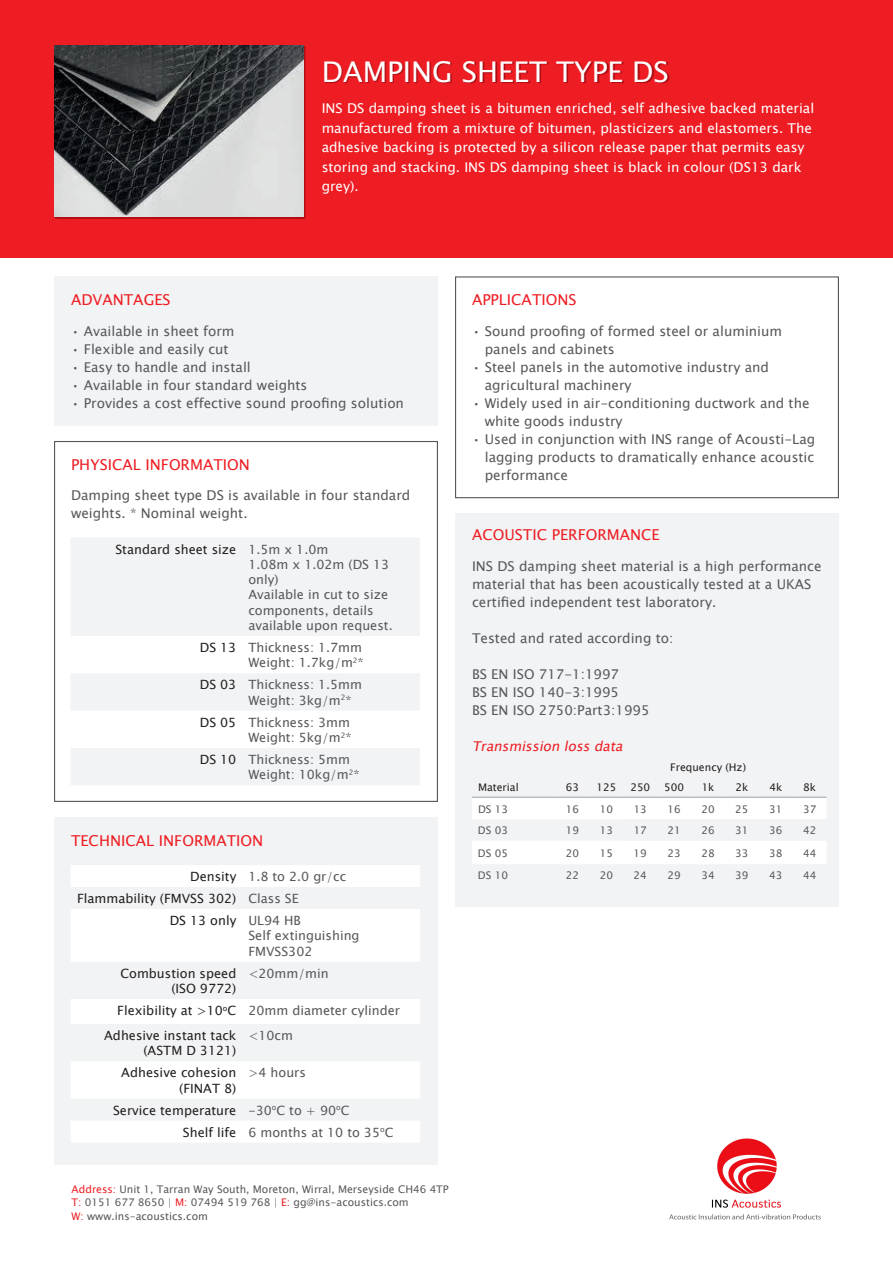
<style>
.page{position:relative;width:893px;height:1263px;background:#fff}
.page>*{position:absolute;margin:0;border:0;box-sizing:border-box;transform-origin:0 0}
.t1{font:28.5px "Lucida Sans Unicode";color:#fff}
.t2{font:15px "Lucida Sans Unicode";color:#ee1d23}
.t3{font:13.5px/18px "Lucida Sans Unicode";color:#57585a}
.t4{font:13.5px/19.5px "Lucida Sans Unicode";color:#fff}
.t5{font:italic 13.5px "Lucida Sans Unicode";color:#ee1d23}
.t6{font:12.75px/15.3px "Lucida Sans Unicode";color:#57585a}
.t7{font:12.75px/15.3px "Lucida Sans Unicode";color:#231f20;text-align:right}
.t8{font:10.5px/13.5px "Lucida Sans Unicode";color:#57585a}
.t9{font:10.5px "Lucida Sans Unicode";color:#231f20}
.s1{color:#ee2026}
</style>
<div class="page">
<div style="left:0;top:0;width:893px;height:257px;background:#ee1d23"></div>
<svg style="left:325px;top:62px;width:345px;height:22px"></svg>
<div style="left:54px;top:276px;width:384px;height:150px;background:#f2f3f4"></div>
<div style="left:455px;top:513px;width:384px;height:393px;background:#f2f3f4"></div>
<div style="left:54px;top:817px;width:384px;height:347px;background:#f2f3f4"></div>
<svg style="left:71px;top:538px;width:349px;height:247px;fill:#f2f3f4"></svg>
<svg style="left:71px;top:865px;width:349px;height:277px;fill:#fff"></svg>
<svg style="left:472px;top:798px;width:354px;height:66px"></svg>
<hr style="left:472px;top:797px;width:84px;height:1px;background:#a8a9ad">
<hr style="left:556px;top:797px;width:33px;height:1px;background:#a8a9ad">
<hr style="left:589px;top:797px;width:34px;height:1px;background:#a8a9ad">
<hr style="left:623px;top:797px;width:34px;height:1px;background:#a8a9ad">
<hr style="left:657px;top:797px;width:34px;height:1px;background:#a8a9ad">
<hr style="left:691px;top:797px;width:34px;height:1px;background:#a8a9ad">
<hr style="left:725px;top:797px;width:34px;height:1px;background:#a8a9ad">
<hr style="left:759px;top:797px;width:34px;height:1px;background:#a8a9ad">
<hr style="left:793px;top:797px;width:34px;height:1px;background:#a8a9ad">
<div style="left:54px;top:441px;width:384px;height:361px;border:1px solid #57585a"></div>
<div style="left:455px;top:276px;width:384px;height:222px;border:1px solid #57585a"></div>
<img style="left:54px;top:45px;width:250px;height:172px">
<img style="left:669px;top:1138px;width:152px;height:82px">
<p class="t1" style="left:322px;top:49px;width:349px">DAMPING SHEET TYPE DS</p>
<p class="t4" style="left:322px;top:99px;width:494px">INS DS damping sheet is a bitumen enriched, self adhesive backed material manufactured from a mixture of bitumen, plasticizers and elastomers. The adhesive backing is protected by a silicon release paper that permits easy storing and stacking. INS DS damping sheet is black in colour (DS13 dark grey).</p>
<p class="t2" style="left:71px;top:288px;width:101px">ADVANTAGES</p>
<p class="t3" style="left:71px;top:322px;width:165px">• Available in sheet form</p>
<p class="t3" style="left:71px;top:340px;width:159px">• Flexible and easily cut</p>
<p class="t3" style="left:71px;top:358px;width:181px">• Easy to handle and install</p>
<p class="t3" style="left:71px;top:376px;width:238px">• Available in four standard weights</p>
<p class="t3" style="left:71px;top:394px;width:334px">• Provides a cost effective sound proofing solution</p>
<p class="t2" style="left:71px;top:452px;width:180px">PHYSICAL INFORMATION</p>
<p class="t3" style="left:71px;top:487px;width:341px">Damping sheet type DS is available in four standard weights. * Nominal weight.</p>
<p class="t7" style="left:115px;top:541px;width:122px">Standard sheet size</p>
<p class="t6" style="left:248px;top:541px;width:146px">1.5m x 1.0m<br>1.08m x 1.02m (DS 13 only)<br>Available in cut to size components, details available upon request.</p>
<p class="t7" style="left:200px;top:640px;width:38px">DS 13</p>
<p class="t6" style="left:248px;top:640px;width:117px">Thickness: 1.7mm<br>Weight: 1.7kg/m<sup>2</sup>*</p>
<p class="t7" style="left:200px;top:677px;width:38px">DS 03</p>
<p class="t6" style="left:248px;top:677px;width:115px">Thickness: 1.5mm<br>Weight: 3kg/m<sup>2</sup>*</p>
<p class="t7" style="left:200px;top:714px;width:38px">DS 05</p>
<p class="t6" style="left:248px;top:714px;width:105px">Thickness: 3mm<br>Weight: 5kg/m<sup>2</sup>*</p>
<p class="t7" style="left:200px;top:752px;width:38px">DS 10</p>
<p class="t6" style="left:248px;top:752px;width:113px">Thickness: 5mm<br>Weight: 10kg/m<sup>2</sup>*</p>
<p class="t2" style="left:71px;top:829px;width:194px">TECHNICAL INFORMATION</p>
<p class="t7" style="left:190px;top:869px;width:48px">Density</p>
<p class="t6" style="left:248px;top:869px;width:99px">1.8 to 2.0 gr/cc</p>
<p class="t7" style="left:77px;top:891px;width:161px">Flammability (FMVSS 302)</p>
<p class="t6" style="left:248px;top:891px;width:52px">Class SE</p>
<p class="t7" style="left:170px;top:913px;width:68px">DS 13 only</p>
<p class="t6" style="left:248px;top:913px;width:113px">UL94 HB<br>Self extinguishing<br>FMVSS302</p>
<p class="t7" style="left:120px;top:965px;width:117px">Combustion speed (ISO 9772)</p>
<p class="t6" style="left:248px;top:965px;width:82px">&lt;20mm/min</p>
<p class="t7" style="left:117px;top:1003px;width:121px">Flexibility at &gt;10<sup>o</sup>C</p>
<p class="t6" style="left:248px;top:1003px;width:153px">20mm diameter cylinder</p>
<p class="t7" style="left:104px;top:1028px;width:134px">Adhesive instant tack (ASTM D 3121)</p>
<p class="t6" style="left:248px;top:1028px;width:46px">&lt;10cm</p>
<p class="t7" style="left:121px;top:1065px;width:117px">Adhesive cohesion (FINAT 8)</p>
<p class="t6" style="left:248px;top:1065px;width:59px">&gt;4 hours</p>
<p class="t7" style="left:113px;top:1102px;width:125px">Service temperature</p>
<p class="t6" style="left:248px;top:1102px;width:103px">-30<sup>o</sup>C to + 90<sup>o</sup>C</p>
<p class="t7" style="left:183px;top:1124px;width:55px">Shelf life</p>
<p class="t6" style="left:248px;top:1124px;width:147px">6 months at 10 to 35<sup>o</sup>C</p>
<p class="t8" style="left:72px;top:1182px;width:379px"><span class="s1">Address:</span> Unit 1, Tarran Way South, Moreton, Wirral, Merseyside CH46 4TP<br><span class="s1">T:</span> 0151 677 8650 | <span class="s1">M:</span> 07494 519 768 | <span class="s1">E:</span> gg@ins-acoustics.com<br><span class="s1">W:</span> www.ins-acoustics.com</p>
<p class="t2" style="left:472px;top:288px;width:106px">APPLICATIONS</p>
<p class="t3" style="left:485px;top:322px;width:299px;text-indent:-13px">• Sound proofing of formed steel or aluminium panels and cabinets</p>
<p class="t3" style="left:485px;top:358px;width:286px;text-indent:-13px">• Steel panels in the automotive industry and agricultural machinery</p>
<p class="t3" style="left:485px;top:394px;width:326px;text-indent:-13px">• Widely used in air-conditioning ductwork and the white goods industry</p>
<p class="t3" style="left:485px;top:430px;width:332px;text-align:justify;text-indent:-13px">• Used in conjunction with INS range of Acousti-Lag lagging products to dramatically enhance acoustic performance</p>
<p class="t2" style="left:472px;top:523px;width:189px">ACOUSTIC PERFORMANCE</p>
<p class="t3" style="left:472px;top:557px;width:351px">INS DS damping sheet material is a high performance material that has been acoustically tested at a UKAS certified independent test laboratory.</p>
<p class="t3" style="left:472px;top:629px;width:203px">Tested and rated according to:</p>
<p class="t3" style="left:472px;top:665px;width:149px">BS EN ISO 717-1:1997</p>
<p class="t3" style="left:472px;top:683px;width:149px">BS EN ISO 140-3:1995</p>
<p class="t3" style="left:472px;top:701px;width:179px">BS EN ISO 2750:Part3:1995</p>
<p class="t5" style="left:472px;top:735px;width:156px">Transmission lossdata</p>
<p class="t9" style="left:478px;top:779px;width:42px">Material</p>
<p class="t9" style="left:670px;top:759px;width:77px">Frequency (Hz)</p>
<p class="t9" style="left:566px;top:779px;width:15px">63</p>
<p class="t9" style="left:596px;top:779px;width:21px">125</p>
<p class="t9" style="left:630px;top:779px;width:21px">250</p>
<p class="t9" style="left:664px;top:779px;width:21px">500</p>
<p class="t9" style="left:702px;top:779px;width:14px">1k</p>
<p class="t9" style="left:736px;top:779px;width:14px">2k</p>
<p class="t9" style="left:769px;top:779px;width:14px">4k</p>
<p class="t9" style="left:803px;top:779px;width:14px">8k</p>
<p class="t8" style="left:478px;top:802px;width:32px">DS 13</p>
<p class="t8" style="left:566px;top:802px;width:15px">16</p>
<p class="t8" style="left:600px;top:802px;width:15px">10</p>
<p class="t8" style="left:634px;top:802px;width:15px">13</p>
<p class="t8" style="left:667px;top:802px;width:15px">16</p>
<p class="t8" style="left:701px;top:802px;width:15px">20</p>
<p class="t8" style="left:735px;top:802px;width:15px">25</p>
<p class="t8" style="left:769px;top:802px;width:15px">31</p>
<p class="t8" style="left:803px;top:802px;width:15px">37</p>
<p class="t8" style="left:478px;top:823px;width:32px">DS 03</p>
<p class="t8" style="left:566px;top:823px;width:15px">19</p>
<p class="t8" style="left:600px;top:823px;width:15px">13</p>
<p class="t8" style="left:634px;top:823px;width:15px">17</p>
<p class="t8" style="left:667px;top:823px;width:15px">21</p>
<p class="t8" style="left:701px;top:823px;width:15px">26</p>
<p class="t8" style="left:735px;top:823px;width:15px">31</p>
<p class="t8" style="left:769px;top:823px;width:15px">36</p>
<p class="t8" style="left:803px;top:823px;width:15px">42</p>
<p class="t8" style="left:478px;top:846px;width:32px">DS 05</p>
<p class="t8" style="left:566px;top:846px;width:15px">20</p>
<p class="t8" style="left:600px;top:846px;width:15px">15</p>
<p class="t8" style="left:634px;top:846px;width:15px">19</p>
<p class="t8" style="left:667px;top:846px;width:15px">23</p>
<p class="t8" style="left:701px;top:846px;width:15px">28</p>
<p class="t8" style="left:735px;top:846px;width:15px">33</p>
<p class="t8" style="left:769px;top:846px;width:15px">38</p>
<p class="t8" style="left:803px;top:846px;width:15px">44</p>
<p class="t8" style="left:478px;top:868px;width:32px">DS 10</p>
<p class="t8" style="left:566px;top:868px;width:15px">22</p>
<p class="t8" style="left:600px;top:868px;width:15px">20</p>
<p class="t8" style="left:634px;top:868px;width:15px">24</p>
<p class="t8" style="left:667px;top:868px;width:15px">29</p>
<p class="t8" style="left:701px;top:868px;width:15px">34</p>
<p class="t8" style="left:735px;top:868px;width:15px">39</p>
<p class="t8" style="left:769px;top:868px;width:15px">43</p>
<p class="t8" style="left:803px;top:868px;width:15px">44</p>
</div>
